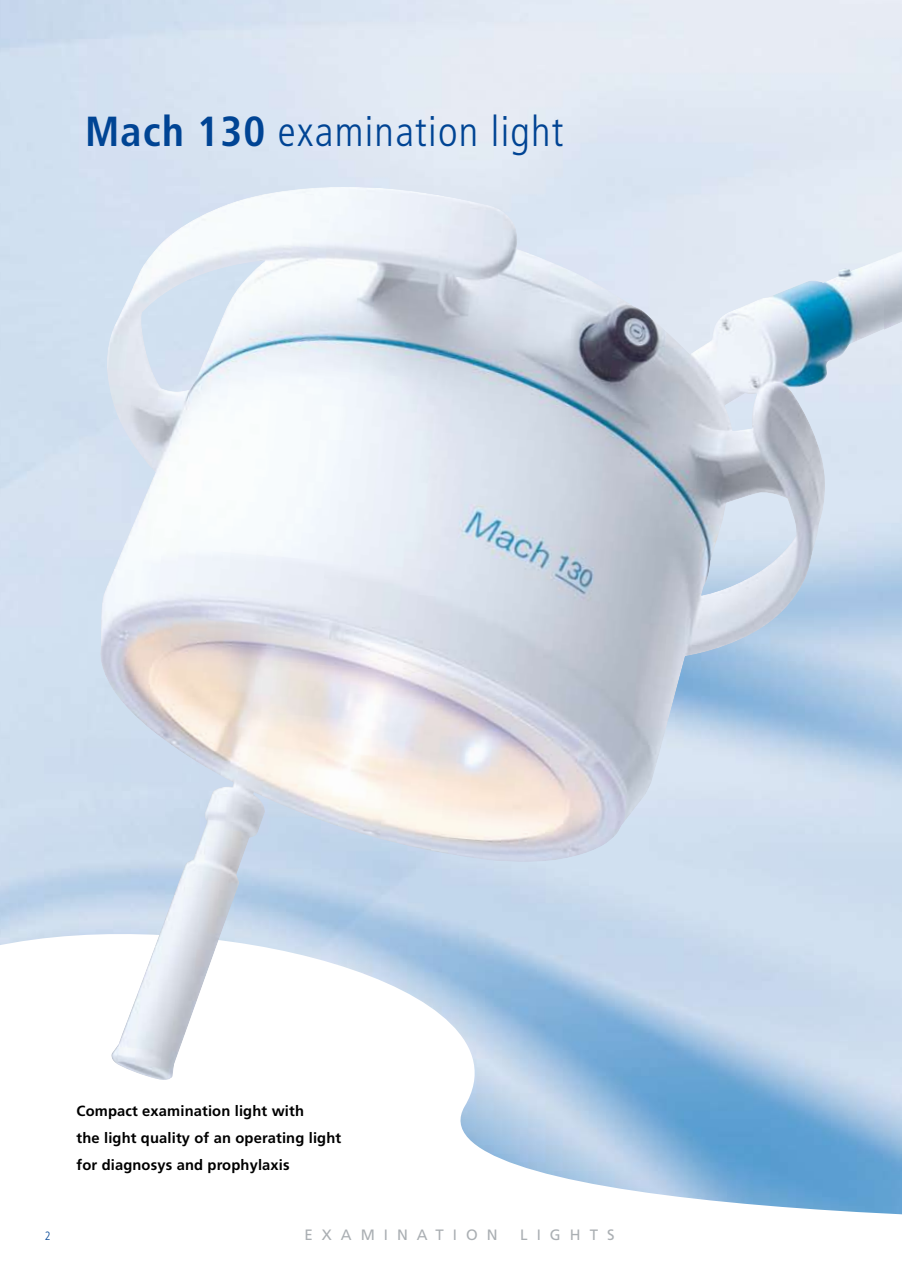
<style>
.page{position:relative;width:902px;height:1272px;background:#fff}
.page>*{position:absolute;margin:0;border:0;box-sizing:border-box;transform-origin:0 0}
.t1{font:300 condensed 42px "Frutiger";letter-spacing:.03em;color:#004494}
.t2{font:15px "Frutiger";letter-spacing:.6em;color:#aaafb3}
.t3{font:700 14.7px/27px "Frutiger";letter-spacing:.01em;color:#000}
.t4{font:300 condensed 12px "Frutiger";color:#004494}
.s1{font-weight:700}
</style>
<div class="page">
<svg style="left:0;top:900px;width:901px;height:315px"></svg>
<img style="left:97px;top:127px;width:792px;height:953px">
<img style="left:884px;top:118px;width:17px;height:953px">
<h1 class="t1" style="left:85px;top:108px;width:480px"><span class="s1">Mach 130</span> examination light</h1>
<p class="t3" style="left:77px;top:1097px;width:266px">Compact examination light with<br>the light quality of an operating light for diagnosys and prophylaxis</p>
<p class="t4" style="left:45px;top:1229px;width:7px">2</p>
<p class="t2" style="left:304px;top:1225px;width:18px">EXAMI</p>
<p class="t2" style="left:397px;top:1225px;width:102px">NATI ON</p>
<p class="t2" style="left:520px;top:1225px;width:96px">LI GHTS</p>
</div>
